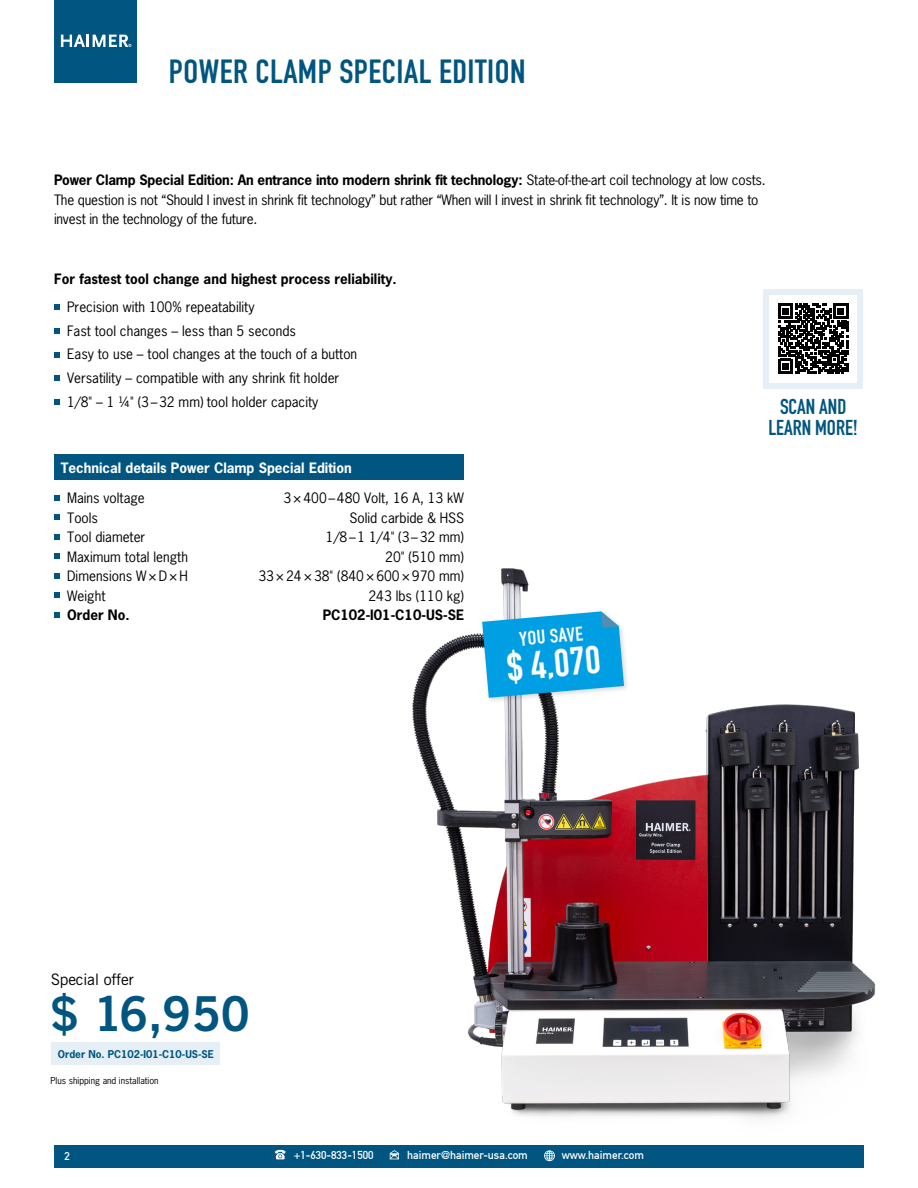
<style>
.page{position:relative;width:918px;height:1188px;background:#fff}
.page>*{position:absolute;margin:0;border:0;box-sizing:border-box;transform-origin:0 0}
.t1{font:700 48px "News Gothic BT";color:#005681}
.t2{font:38.85px "DIN Engschrift Std";color:#fff;scale:1.05 1}
.t3{font:33px "DIN Engschrift Std";letter-spacing:.015em;color:#005681;scale:1.05 1}
.t4{font:21.3px/21px "DIN Engschrift Std";color:#005681;text-align:center}
.t5{font:20.85px "DIN 1451 Engschrift Regular";color:#fff;scale:1.05 1}
.t6{font:15.75px "News Gothic BT";color:#000}
.t7{font:13.5px/23.7px "News Gothic";color:#000}
.t8{font:700 13.5px "News Gothic";color:#000}
.t9{font:700 13.5px "News Gothic";color:#fff}
.t10{font:11.25px "DIN Mittelschrift LTW1 G";color:#fff}
.t11{font:700 10.2px "News Gothic";color:#005681}
.t12{font:9px "News Gothic";color:#000}
.s1{font-weight:700}
</style>
<div class="page">
<div style="left:54px;top:0;width:83px;height:83px;background:#005681"></div>
<svg style="left:61px;top:35px;width:70px;height:12px"></svg>
<div style="left:54px;top:1145px;width:810px;height:23px;background:#005681"></div>
<svg style="left:275px;top:1150px;width:11px;height:9px"></svg>
<img style="left:389px;top:568px;width:487px;height:594px">
<div style="left:479px;top:609px;width:151px;height:95px;background:#000;opacity:.15"></div>
<svg style="left:482px;top:611px;width:142px;height:87px"></svg>
<div style="left:46px;top:480px;width:427px;height:149px;background:#fff"></div>
<svg style="left:54px;top:495px;width:6px;height:5px"></svg>
<svg style="left:54px;top:514px;width:6px;height:6px"></svg>
<svg style="left:54px;top:534px;width:6px;height:5px"></svg>
<svg style="left:54px;top:553px;width:6px;height:6px"></svg>
<svg style="left:54px;top:573px;width:6px;height:5px"></svg>
<svg style="left:54px;top:592px;width:6px;height:6px"></svg>
<svg style="left:54px;top:612px;width:6px;height:5px"></svg>
<div style="left:54px;top:454px;width:410px;height:26px;background:#005681"></div>
<svg style="left:54px;top:305px;width:6px;height:5px"></svg>
<svg style="left:54px;top:328px;width:6px;height:6px"></svg>
<svg style="left:54px;top:352px;width:6px;height:5px"></svg>
<svg style="left:54px;top:376px;width:6px;height:5px"></svg>
<svg style="left:54px;top:400px;width:6px;height:5px"></svg>
<div style="left:51px;top:1043px;width:169px;height:22px;background:#e7eff6"></div>
<div style="left:763px;top:289px;width:100px;height:100px;background:#e7eff6"></div>
<div style="left:770px;top:295px;width:87px;height:87px;background:#fff"></div>
<svg style="left:778px;top:304px;width:70px;height:70px"></svg>
<h3 class="t3" style="left:169px;top:52px;width:341px">POWER CLAMP SPECIAL EDITION</h3>
<p class="t7" style="left:54px;top:170px;width:713px;line-height:19.5px"><span class="s1">Power Clamp Special Edition: An entrance into modern shrink fit technology:</span> State-of-the-art coil technology at low costs.<br>The question is not “Should I invest in shrink fit technology” but rather “When will I invest in shrink fit technology”. It is now time to invest in the technology of the future.</p>
<p class="t8" style="left:54px;top:270px;width:344px">For fastest tool change and highest process reliability.</p>
<p class="t7" style="left:67px;top:295px;width:292px">Precision with 100% repeatability<br>Fast tool changes – less than 5 seconds<br>Easy to use – tool changes at the touch of a button Versatility – compatible with any shrink fit holder 1/8" – 1 ¼" (3–32 mm) tool holder capacity</p>
<p class="t9" style="left:61px;top:458px;width:292px">Technical details Power Clamp Special Edition</p>
<p class="t7" style="left:67px;top:486px;width:79px">Mains voltage</p>
<p class="t7" style="left:283px;top:486px;width:182px">3×400–480 Volt, 16 A, 13 kW</p>
<p class="t7" style="left:67px;top:506px;width:32px">Tools</p>
<p class="t7" style="left:350px;top:506px;width:116px">Solid carbide &amp; HSS</p>
<p class="t7" style="left:67px;top:525px;width:80px">Tool diameter</p>
<p class="t7" style="left:326px;top:525px;width:140px">1/8–1 1/4" (3–32 mm)</p>
<p class="t7" style="left:67px;top:545px;width:122px">Maximum total length</p>
<p class="t7" style="left:385px;top:545px;width:80px">20" (510 mm)</p>
<p class="t7" style="left:67px;top:564px;width:122px">Dimensions W×D×H</p>
<p class="t7" style="left:258px;top:564px;width:207px">33×24×38" (840×600×970 mm)</p>
<p class="t7" style="left:67px;top:584px;width:40px">Weight</p>
<p class="t7" style="left:369px;top:584px;width:97px">243 lbs (110 kg)</p>
<p class="t8" style="left:67px;top:606px;width:64px">Order No.</p>
<p class="t8" style="left:323px;top:606px;width:143px">PC102-I01-C10-US-SE</p>
<h3 class="t5" style="left:519px;top:627px;width:62px;rotate:-5deg">YOU SAVE</h3>
<h2 class="t2" style="left:505px;top:645px;width:90px;rotate:-5deg">$ 4,070</h2>
<p class="t6" style="left:51px;top:970px;width:84px">Special offer</p>
<h1 class="t1" style="left:50px;top:984px;width:201px">$ 16,950</h1>
<p class="t11" style="left:58px;top:1047px;width:158px">Order No. PC102-I01-C10-US-SE</p>
<p class="t12" style="left:51px;top:1075px;width:110px">Plus shipping and installation</p>
<p class="t10" style="left:65px;top:1149px;width:7px">2</p>
<p class="t10" style="left:294px;top:1149px;width:81px">+1-630-833-1500</p>
<p class="t10" style="left:407px;top:1149px;width:122px">haimer@haimer-usa.com</p>
<p class="t10" style="left:562px;top:1149px;width:84px">www.haimer.com</p>
<h3 class="t4" style="left:768px;top:396px;width:91px">SCAN AND<br>LEARN MORE!</h3>
</div>
